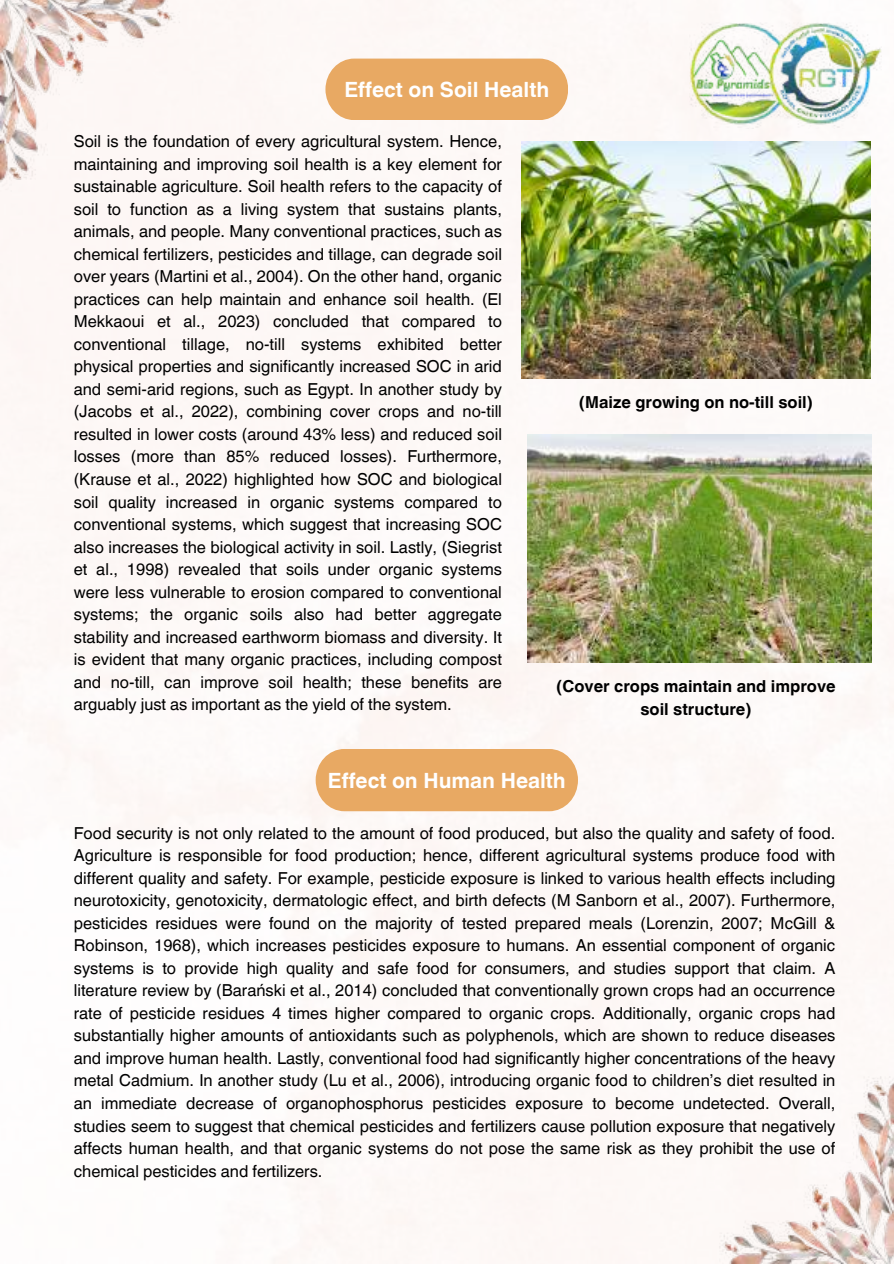
<style>
.page{position:relative;width:894px;height:1264px;background:#fff}
.page>*{position:absolute;margin:0;border:0;box-sizing:border-box;transform-origin:0 0}
.t1{font:700 21px "Helvetica World";color:#fff}
.t2{font:16.5px/22.5px "Helvetica World";color:#000;text-align:justify}
.t3{font:700 16.5px/23.7px "Helvetica World";color:#000;text-align:center}
</style>
<div class="page">
<img style="left:0;top:0;width:893px;height:1263px">
<div style="left:325px;top:59px;width:243px;height:61px;background:#e8a963;border-radius:30px"></div>
<img style="left:0;top:0;width:216px;height:392px">
<img style="left:676px;top:872px;width:216px;height:391px">
<img style="left:521px;top:141px;width:349px;height:237px">
<img style="left:527px;top:434px;width:343px;height:228px">
<div style="left:315px;top:749px;width:263px;height:62px;background:#e8a963;border-radius:30px"></div>
<img style="left:689px;top:8px;width:192px;height:120px">
<p class="t1" style="left:344px;top:72px;width:206px">Effect on Soil Health</p>
<p class="t2" style="left:74px;top:130px;width:429px">Soil is the foundation of every agricultural system. Hence, maintaining and improving soil health is a key element for sustainable agriculture. Soil health refers to the capacity of soil to function as a living system that sustains plants, animals, and people. Many conventional practices, such as chemical fertilizers, pesticides and tillage, can degrade soil over years (Martini et al., 2004). On the other hand, organic practices can help maintain and enhance soil health. (El Mekkaoui et al., 2023) concluded that compared to conventional tillage, no-till systems exhibited better physical properties and significantly increased SOC in arid and semi-arid regions, such as Egypt. In another study by (Jacobs et al., 2022), combining cover crops and no-till resulted in lower costs (around 43% less) and reduced soil losses (more than 85% reduced losses). Furthermore, (Krause et al., 2022) highlighted how SOC and biological soil quality increased in organic systems compared to conventional systems, which suggest that increasing SOC also increases the biological activity in soil. Lastly, (Siegrist et al., 1998) revealed that soils under organic systems were less vulnerable to erosion compared to conventional systems; the organic soils also had better aggregate stability and increased earthworm biomass and diversity. It is evident that many organic practices, including compost and no-till, can improve soil health; these benefits are arguably just as important as the yield of the system.</p>
<p class="t3" style="left:578px;top:388px;width:235px">(Maize growing on no-till soil)</p>
<p class="t3" style="left:556px;top:672px;width:281px">(Cover crops maintain and improve soil structure)</p>
<p class="t1" style="left:328px;top:763px;width:239px">Effect on Human Health</p>
<p class="t2" style="left:74px;top:821px;width:762px">Food security is not only related to the amount of food produced, but also the quality and safety of food.<br>Agriculture is responsible for food production; hence, different agricultural systems produce food with different quality and safety. For example, pesticide exposure is linked to various health effects including neurotoxicity, genotoxicity, dermatologic effect, and birth defects (M Sanborn et al., 2007). Furthermore, pesticides residues were found on the majority of tested prepared meals (Lorenzin, 2007; McGill &amp; Robinson, 1968), which increases pesticides exposure to humans. An essential component of organic systems is to provide high quality and safe food for consumers, and studies support that claim. A literature review by (Barański et al., 2014) concluded that conventionally grown crops had an occurrence rate of pesticide residues 4 times higher compared to organic crops. Additionally, organic crops had substantially higher amounts of antioxidants such as polyphenols, which are shown to reduce diseases and improve human health. Lastly, conventional food had significantly higher concentrations of the heavy metal Cadmium. In another study (Lu et al., 2006), introducing organic food to children’s diet resulted in an immediate decrease of organophosphorus pesticides exposure to become undetected. Overall, studies seem to suggest that chemical pesticides and fertilizers cause pollution exposure that negatively affects human health, and that organic systems do not pose the same risk as they prohibit the use of chemical pesticides and fertilizers.</p>
</div>
